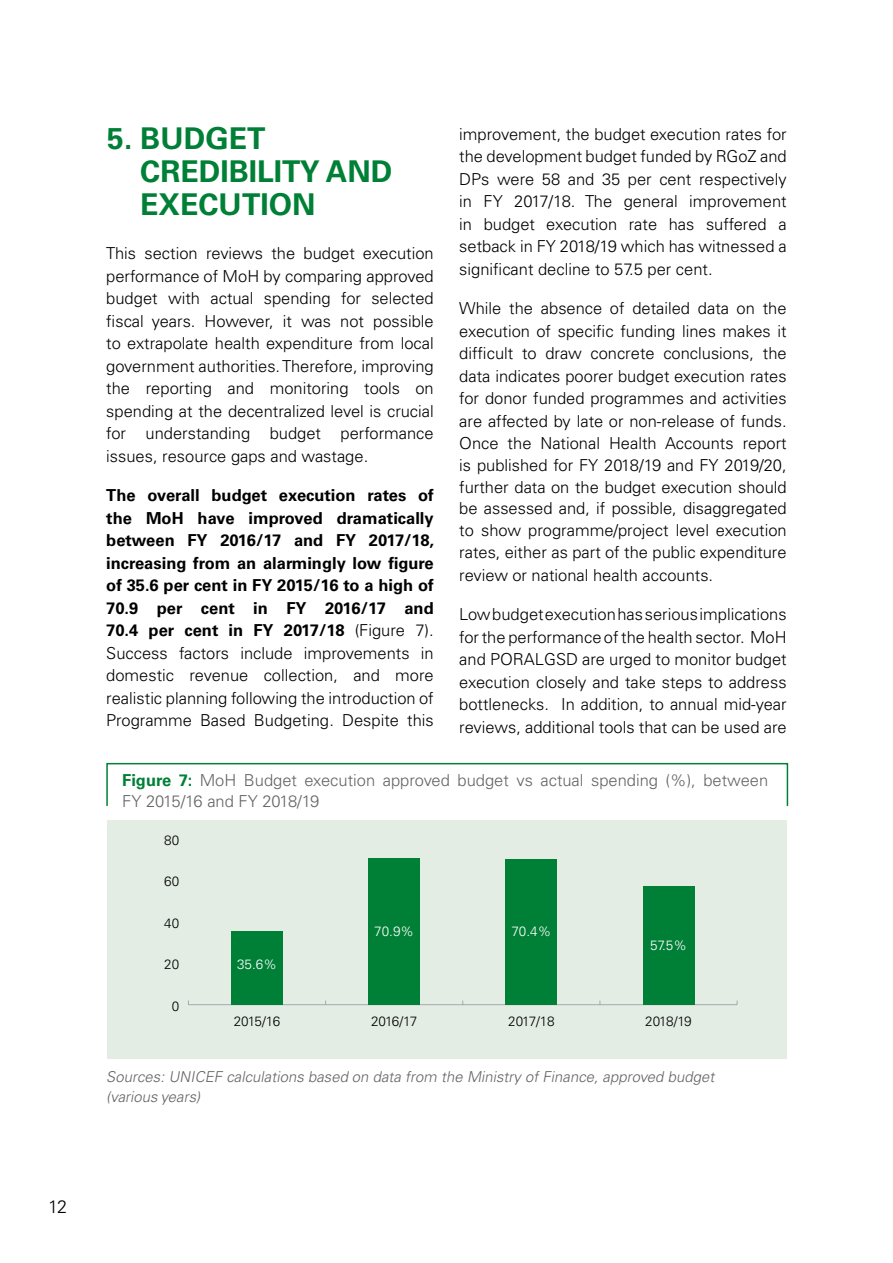
<style>
.page{position:relative;width:893px;height:1263px;background:#fff}
.page>*{position:absolute;margin:0;border:0;box-sizing:border-box;transform-origin:0 0}
.t1{font:700 30px/33px "Univers LT Pro 65";color:#007f36}
.t2{font:300 18px "Univers LT Pro 45";color:#000}
.t3{font:300 16.5px/22.5px "Univers LT Pro 45";color:#000;text-align:justify}
.t4{font:700 16.5px/22.5px "Univers LT Pro 65";color:#000;text-align:justify}
.t5{font:300 16.5px/21px "Univers LT Pro 45";color:#636466}
.t6{font:italic 300 15px/19.5px "Univers LT Pro 45";color:#636466}
.t7{font:300 13.5px "Univers LT Pro 45";letter-spacing:-.045em;color:#000}
.t8{font:300 13.5px "Univers LT Pro 45";color:#fff}
.s1{font-family:"Univers LT Pro 45";font-weight:300}
.s2{font-family:"Univers LT Pro 65";font-weight:700;color:#007f36}
</style>
<div class="page">
<div style="left:107px;top:821px;width:680px;height:238px;background:#e4ede4"></div>
<hr style="left:188px;top:1004px;width:549px;height:1px;background:#a7a9ac">
<div style="left:231px;top:931px;width:52px;height:74px;background:#007f36"></div>
<div style="left:369px;top:858px;width:51px;height:147px;background:#007f36"></div>
<div style="left:506px;top:859px;width:51px;height:146px;background:#007f36"></div>
<div style="left:643px;top:886px;width:51px;height:119px;background:#007f36"></div>
<div style="left:106px;top:763px;width:682px;height:44px;border:2px solid #007f36"></div>
<p class="t2" style="left:48px;top:1195px;width:21px">12</p>
<h1 class="t1" style="left:140px;top:122px;width:254px;text-indent:-33px">5. BUDGET<br>CREDIBILITY AND<br>EXECUTION</h1>
<p class="t3" style="left:106px;top:242px;width:329px">This section reviews the budget execution performance of MoH by comparing approved budget with actual spending for selected fiscal years. However, it was not possible to extrapolate health expenditure from local government authorities. Therefore, improving the reporting and monitoring tools on spending at the decentralized level is crucial for understanding budget performance issues, resource gaps and wastage.</p>
<p class="t4" style="left:106px;top:484px;width:329px">The overall budget execution rates of the MoH have improved dramatically between FY 2016/17 and FY 2017/18, increasing from an alarmingly low figure of 35.6 per cent in FY 2015/16 to a high of 70.9 per cent in FY 2016/17 and 70.4 per cent in FY 2017/18 <span class="s1">(Figure 7).</span></p>
<p class="t3" style="left:106px;top:642px;width:329px">Success factors include improvements in domestic revenue collection, and more realistic planning following the introduction of Programme Based Budgeting. Despite this</p>
<p class="t3" style="left:459px;top:122px;width:329px">improvement, the budget execution rates for the development budget funded by RGoZ and DPs were 58 and 35 per cent respectively in FY 2017/18. The general improvement in budget execution rate has suffered a setback in FY 2018/19 which has witnessed a significant decline to 57.5 per cent.</p>
<p class="t3" style="left:459px;top:297px;width:329px">While the absence of detailed data on the execution of specific funding lines makes it difficult to draw concrete conclusions, the data indicates poorer budget execution rates for donor funded programmes and activities are affected by late or non-release of funds.<br>Once the National Health Accounts report is published for FY 2018/19 and FY 2019/20, further data on the budget execution should be assessed and, if possible, disaggregated to show programme/project level execution rates, either as part of the public expenditure review or national health accounts.</p>
<p class="t3" style="left:459px;top:603px;width:329px">Low budget execution has serious implications for the performance of the health sector. MoH and PORALGSD are urged to monitor budget execution closely and take steps to address bottlenecks. In addition, to annual mid-year reviews, additional tools that can be used are</p>
<p class="t5" style="left:122px;top:770px;width:647px"><span class="s2">Figure 7:</span> MoH Budget execution approved budget vs actual spending (%), between<br>FY 2015/16 and FY 2018/19</p>
<p class="t7" style="left:164px;top:832px;width:17px">80</p>
<p class="t7" style="left:164px;top:873px;width:17px">60</p>
<p class="t7" style="left:164px;top:915px;width:17px">40</p>
<p class="t7" style="left:164px;top:956px;width:17px">20</p>
<p class="t7" style="left:172px;top:998px;width:9px">0</p>
<p class="t8" style="left:237px;top:956px;width:41px">35.6%</p>
<p class="t8" style="left:374px;top:923px;width:41px">70.9%</p>
<p class="t8" style="left:511px;top:923px;width:41px">70.4%</p>
<p class="t8" style="left:650px;top:937px;width:38px">57.5%</p>
<p class="t7" style="left:234px;top:1013px;width:48px">2015/16</p>
<p class="t7" style="left:371px;top:1013px;width:48px">2016/17</p>
<p class="t7" style="left:508px;top:1013px;width:48px">2017/18</p>
<p class="t7" style="left:645px;top:1013px;width:48px">2018/19</p>
<p class="t6" style="left:106px;top:1067px;width:613px">Sources: UNICEF calculations based on data from the Ministry of Finance, approved budget (various years)</p>
</div>
